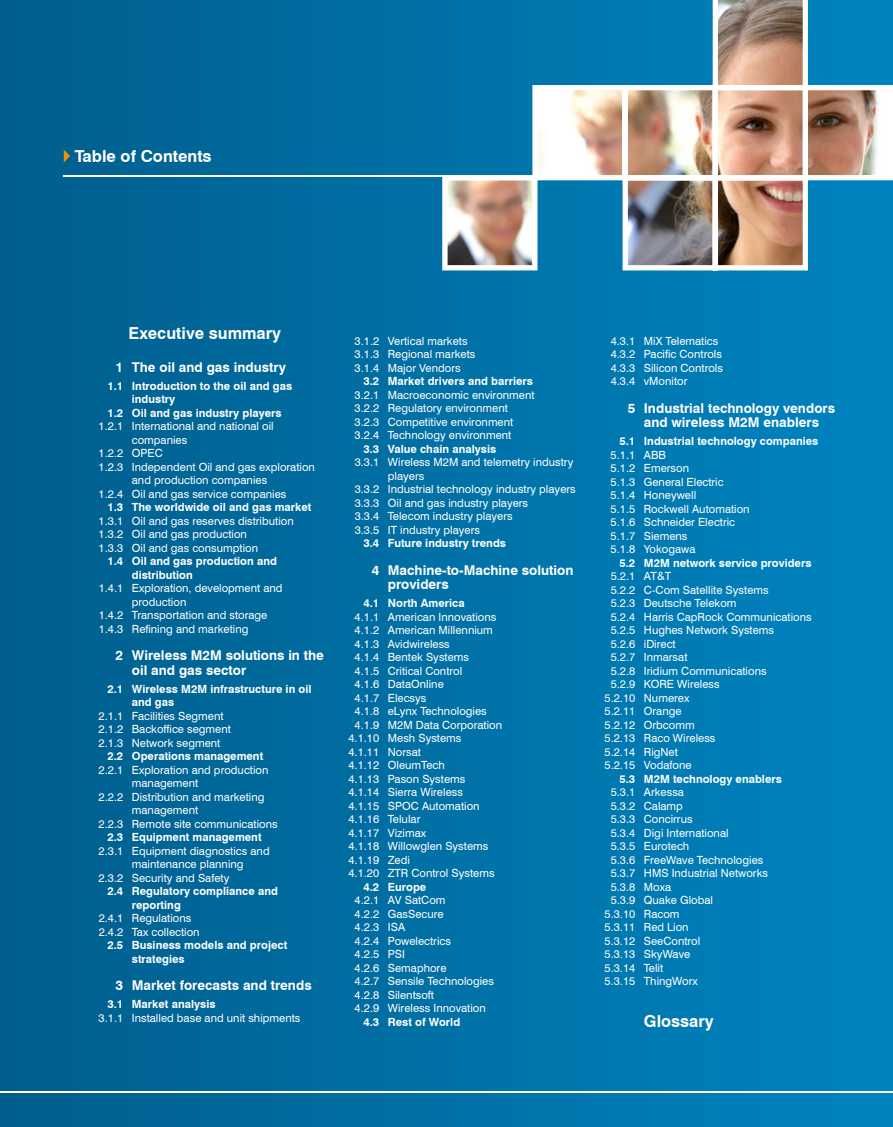
<style>
.page{position:relative;width:893px;height:1127px;background:#fff}
.page>*{position:absolute;margin:0;border:0;box-sizing:border-box;transform-origin:0 0}
.t1{font:700 16.5px "Swiss 721 BT";color:#fff}
.t2{font:700 13.5px/14.7px "Swiss 721 BT";color:#fff}
.t3{font:11.25px/13.5px "Swiss 721 BT";color:#fff}
.t4{font:700 11.25px/13.5px "Swiss 721 BT";color:#fff}
</style>
<div class="page">
<div style="left:0;top:0;width:893px;height:1127px;background:linear-gradient(to right,#005e8d,#0084c0)"></div>
<hr style="left:0;top:1091px;width:893px;height:2px;background:#fff">
<svg style="left:64px;top:150px;width:6px;height:12px"></svg>
<hr style="left:64px;top:175px;width:829px;height:1px;background:#fff">
<img style="left:440px;top:0;width:453px;height:273px">
<h1 class="t1" style="left:75px;top:145px;width:138px">Table of Contents</h1>
<h1 class="t1" style="left:129px;top:321px;width:154px">Executive summary</h1>
<p class="t2" style="left:116px;top:359px;width:172px">1 The oil and gas industry</p>
<p class="t4" style="left:107px;top:379px;width:186px">1.1 Introduction to the oil and gas</p>
<p class="t4" style="left:132px;top:392px;width:45px">industry</p>
<p class="t4" style="left:107px;top:406px;width:176px">1.2 Oil and gas industry players</p>
<p class="t3" style="left:99px;top:419px;width:177px">1.2.1 International and national oil</p>
<p class="t3" style="left:132px;top:433px;width:57px">companies</p>
<p class="t3" style="left:99px;top:446px;width:66px">1.2.2 OPEC</p>
<p class="t3" style="left:99px;top:460px;width:218px">1.2.3 Independent Oil and gas exploration</p>
<p class="t3" style="left:132px;top:473px;width:137px">and production companies</p>
<p class="t3" style="left:99px;top:487px;width:189px">1.2.4 Oil and gas service companies</p>
<p class="t4" style="left:107px;top:500px;width:206px">1.3 The worldwide oil and gas market</p>
<p class="t3" style="left:99px;top:514px;width:197px">1.3.1 Oil and gas reserves distribution<br>1.3.2 Oil and gas production<br>1.3.3 Oil and gas consumption</p>
<p class="t4" style="left:132px;top:554px;width:147px;text-indent:-24px">1.4 Oil and gas production and distribution</p>
<p class="t3" style="left:99px;top:581px;width:185px">1.4.1 Exploration, development and</p>
<p class="t3" style="left:132px;top:595px;width:56px">production</p>
<p class="t3" style="left:99px;top:608px;width:170px">1.4.2 Transportation and storage</p>
<p class="t3" style="left:99px;top:622px;width:151px">1.4.3 Refining and marketing</p>
<p class="t2" style="left:132px;top:648px;width:194px;text-indent:-16px">2 Wireless M2M solutions in the oil and gas sector</p>
<p class="t4" style="left:132px;top:682px;width:181px;text-indent:-24px">2.1 Wireless M2M infrastructure in oil and gas</p>
<p class="t3" style="left:99px;top:708px;width:134px">2.1.1 Facilities Segment<br>2.1.2 Backoffice segment<br>2.1.3 Network segment</p>
<p class="t4" style="left:107px;top:749px;width:157px">2.2 Operations management</p>
<p class="t3" style="left:99px;top:762px;width:171px">2.2.1 Exploration and production</p>
<p class="t3" style="left:132px;top:776px;width:68px">management</p>
<p class="t3" style="left:99px;top:789px;width:167px">2.2.2 Distribution and marketing</p>
<p class="t3" style="left:132px;top:803px;width:68px">management</p>
<p class="t3" style="left:99px;top:816px;width:181px">2.2.3 Remote site communications</p>
<p class="t4" style="left:107px;top:830px;width:156px">2.3 Equipment management</p>
<p class="t3" style="left:99px;top:843px;width:173px">2.3.1 Equipment diagnostics and</p>
<p class="t3" style="left:132px;top:857px;width:113px">maintenance planning</p>
<p class="t3" style="left:99px;top:870px;width:132px">2.3.2 Security and Safety</p>
<p class="t4" style="left:132px;top:884px;width:148px;text-indent:-24px">2.4 Regulatory compliance and reporting</p>
<p class="t3" style="left:99px;top:911px;width:103px">2.4.1 Regulations<br>2.4.2 Tax collection</p>
<p class="t4" style="left:132px;top:938px;width:157px;text-indent:-24px">2.5 Business models and project strategies</p>
<p class="t2" style="left:116px;top:978px;width:198px">3 Market forecasts and trends</p>
<p class="t4" style="left:107px;top:997px;width:110px">3.1 Market analysis</p>
<p class="t3" style="left:99px;top:1010px;width:203px">3.1.1 Installed base and unit shipments</p>
<p class="t3" style="left:355px;top:333px;width:122px">3.1.2 Vertical markets<br>3.1.3 Regional markets<br>3.1.4 Major Vendors</p>
<p class="t4" style="left:363px;top:374px;width:171px">3.2 Market drivers and barriers</p>
<p class="t3" style="left:355px;top:387px;width:181px">3.2.1 Macroeconomic environment<br>3.2.2 Regulatory environment<br>3.2.3 Competitive environment<br>3.2.4 Technology environment</p>
<p class="t4" style="left:363px;top:441px;width:134px">3.3 Value chain analysis</p>
<p class="t3" style="left:355px;top:455px;width:220px">3.3.1 Wireless M2M and telemetry industry</p>
<p class="t3" style="left:388px;top:468px;width:38px">players</p>
<p class="t3" style="left:355px;top:482px;width:223px">3.3.2 Industrial technology industry players</p>
<p class="t3" style="left:355px;top:495px;width:175px">3.3.3 Oil and gas industry players</p>
<p class="t3" style="left:355px;top:509px;width:160px">3.3.4 Telecom industry players</p>
<p class="t3" style="left:355px;top:522px;width:127px">3.3.5 IT industry players</p>
<p class="t4" style="left:363px;top:536px;width:144px">3.4 Future industry trends</p>
<p class="t2" style="left:388px;top:562px;width:187px;text-indent:-16px">4 Machine-to-Machine solution providers</p>
<p class="t4" style="left:363px;top:596px;width:103px">4.1 North America</p>
<p class="t3" style="left:355px;top:609px;width:143px">4.1.1 American Innovations</p>
<p class="t3" style="left:355px;top:623px;width:140px">4.1.2 American Millennium</p>
<p class="t3" style="left:355px;top:636px;width:97px">4.1.3 Avidwireless</p>
<p class="t3" style="left:355px;top:650px;width:116px">4.1.4 Bentek Systems</p>
<p class="t3" style="left:355px;top:663px;width:109px">4.1.5 Critical Control</p>
<p class="t3" style="left:355px;top:677px;width:91px">4.1.6 DataOnline</p>
<p class="t3" style="left:355px;top:690px;width:73px">4.1.7 Elecsys</p>
<p class="t3" style="left:355px;top:704px;width:134px">4.1.8 eLynx Technologies</p>
<p class="t3" style="left:355px;top:717px;width:149px">4.1.9 M2M Data Corporation</p>
<p class="t3" style="left:348px;top:731px;width:115px">4.1.10 Mesh Systems</p>
<p class="t3" style="left:348px;top:744px;width:74px">4.1.11 Norsat</p>
<p class="t3" style="left:348px;top:758px;width:98px">4.1.12 OleumTech</p>
<p class="t3" style="left:348px;top:771px;width:118px">4.1.13 Pason Systems</p>
<p class="t3" style="left:348px;top:785px;width:116px">4.1.14 Sierra Wireless</p>
<p class="t3" style="left:348px;top:798px;width:133px">4.1.15 SPOC Automation</p>
<p class="t3" style="left:348px;top:812px;width:73px">4.1.16 Telular</p>
<p class="t3" style="left:348px;top:825px;width:79px">4.1.17 Vizimax</p>
<p class="t3" style="left:348px;top:839px;width:141px">4.1.18 Willowglen Systems</p>
<p class="t3" style="left:348px;top:852px;width:63px">4.1.19 Zedi</p>
<p class="t3" style="left:348px;top:866px;width:148px">4.1.20 ZTR Control Systems</p>
<p class="t4" style="left:363px;top:879px;width:64px">4.2 Europe</p>
<p class="t3" style="left:355px;top:893px;width:141px">4.2.1 AV SatCom<br>4.2.2 GasSecure<br>4.2.3 ISA<br>4.2.4 Powelectrics<br>4.2.5 PSI<br>4.2.6 Semaphore<br>4.2.7 Sensile Technologies<br>4.2.8 Silentsoft<br>4.2.9 Wireless Innovation</p>
<p class="t4" style="left:363px;top:1014px;width:98px">4.3 Rest of World</p>
<p class="t3" style="left:611px;top:333px;width:114px">4.3.1 MiX Telematics<br>4.3.2 Pacific Controls<br>4.3.3 Silicon Controls<br>4.3.4 vMonitor</p>
<p class="t2" style="left:628px;top:400px;width:209px;text-align:center">5 Industrial technology vendors and wireless M2M enablers</p>
<p class="t4" style="left:619px;top:434px;width:200px">5.1 Industrial technology companies</p>
<p class="t3" style="left:611px;top:447px;width:141px">5.1.1 ABB<br>5.1.2 Emerson<br>5.1.3 General Electric<br>5.1.4 Honeywell<br>5.1.5 Rockwell Automation<br>5.1.6 Schneider Electric<br>5.1.7 Siemens<br>5.1.8 Yokogawa</p>
<p class="t4" style="left:619px;top:555px;width:194px">5.2 M2M network service providers</p>
<p class="t3" style="left:611px;top:569px;width:62px">5.2.1 AT&amp;T</p>
<p class="t3" style="left:611px;top:582px;width:160px">5.2.2 C-Com Satellite Systems</p>
<p class="t3" style="left:611px;top:596px;width:127px">5.2.3 Deutsche Telekom</p>
<p class="t3" style="left:611px;top:609px;width:203px">5.2.4 Harris CapRock Communications</p>
<p class="t3" style="left:611px;top:623px;width:165px">5.2.5 Hughes Network Systems</p>
<p class="t3" style="left:611px;top:636px;width:67px">5.2.6 iDirect</p>
<p class="t3" style="left:611px;top:650px;width:78px">5.2.7 Inmarsat</p>
<p class="t3" style="left:611px;top:663px;width:157px">5.2.8 Iridium Communications</p>
<p class="t3" style="left:611px;top:677px;width:111px">5.2.9 KORE Wireless</p>
<p class="t3" style="left:604px;top:690px;width:86px">5.2.10 Numerex</p>
<p class="t3" style="left:604px;top:704px;width:79px">5.2.11 Orange</p>
<p class="t3" style="left:604px;top:717px;width:92px">5.2.12 Orbcomm</p>
<p class="t3" style="left:604px;top:731px;width:113px">5.2.13 Raco Wireless</p>
<p class="t3" style="left:604px;top:744px;width:75px">5.2.14 RigNet</p>
<p class="t3" style="left:604px;top:758px;width:89px">5.2.15 Vodafone</p>
<p class="t4" style="left:619px;top:771px;width:164px">5.3 M2M technology enablers</p>
<p class="t3" style="left:611px;top:785px;width:75px">5.3.1 Arkessa</p>
<p class="t3" style="left:611px;top:798px;width:74px">5.3.2 Calamp</p>
<p class="t3" style="left:611px;top:812px;width:84px">5.3.3 Concirrus</p>
<p class="t3" style="left:611px;top:825px;width:120px">5.3.4 Digi International</p>
<p class="t3" style="left:611px;top:839px;width:80px">5.3.5 Eurotech</p>
<p class="t3" style="left:611px;top:852px;width:154px">5.3.6 FreeWave Technologies</p>
<p class="t3" style="left:611px;top:866px;width:159px">5.3.7 HMS Industrial Networks</p>
<p class="t3" style="left:611px;top:879px;width:62px">5.3.8 Moxa</p>
<p class="t3" style="left:611px;top:893px;width:104px">5.3.9 Quake Global</p>
<p class="t3" style="left:604px;top:906px;width:77px">5.3.10 Racom</p>
<p class="t3" style="left:604px;top:920px;width:86px">5.3.11 Red Lion</p>
<p class="t3" style="left:604px;top:933px;width:97px">5.3.12 SeeControl</p>
<p class="t3" style="left:604px;top:947px;width:87px">5.3.13 SkyWave</p>
<p class="t3" style="left:604px;top:960px;width:60px">5.3.14 Telit</p>
<p class="t3" style="left:604px;top:974px;width:95px">5.3.15 ThingWorx</p>
<h1 class="t1" style="left:644px;top:1009px;width:71px">Glossary</h1>
</div>
